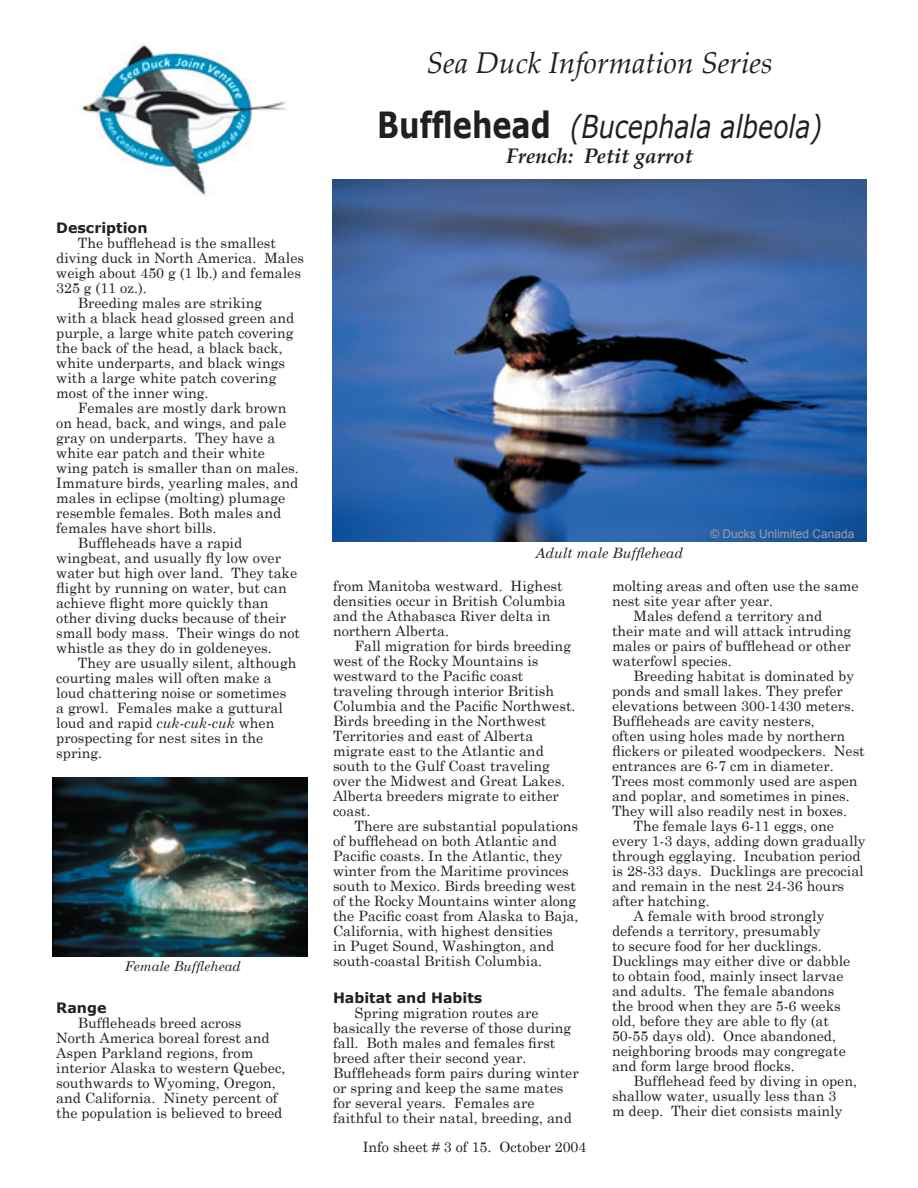
<style>
.page{position:relative;width:918px;height:1188px;background:#fff}
.page>*{position:absolute;margin:0;border:0;box-sizing:border-box;transform-origin:0 0}
.t1{font:italic 31.5px "Verdana";color:#231f20;scale:.8 1}
.t2{font:italic 30px "Palatino Linotype";color:#231f20}
.t3{font:italic 700 21px "Palatino Linotype";color:#231f20}
.body_text{font:14.25px/15px "Century Schoolbook";color:#231f20}
.Subheadings{font:700 14.25px "Verdana";color:#231f20}
.photo_caption{font:italic 14.25px "Century Schoolbook";color:#231f20}
.photo_caption-2{font:italic 13.5px "Century Schoolbook";color:#231f20}
.t4{font:12px "Arial";color:#9d9fa2}
.s1{font-style:italic}
.s2{font-weight:700;font-style:normal;font-size:36px}
</style>
<div class="page">
<img style="left:82px;top:44px;width:205px;height:152px">
<img style="left:332px;top:180px;width:535px;height:362px">
<img style="left:52px;top:777px;width:256px;height:180px">
<p class="Subheadings" style="left:56px;top:218px;width:93px">Description</p>
<p class="body_text" style="left:56px;top:234px;width:249px;text-indent:22px">The bufflehead is the smallest diving duck in North America. Males weigh about 450 g (1 lb.) and females<br>325 g (11 oz.).</p>
<p class="body_text" style="left:56px;top:294px;width:240px;text-indent:22px">Breeding males are striking with a black head glossed green and purple, a large white patch covering the back of the head, a black back, white underparts, and black wings with a large white patch covering most of the inner wing.</p>
<p class="body_text" style="left:56px;top:399px;width:244px;text-indent:22px">Females are mostly dark brown on head, back, and wings, and pale gray on underparts. They have a white ear patch and their white wing patch is smaller than on males.<br>Immature birds, yearling males, and males in eclipse (molting) plumage resemble females. Both males and females have short bills.</p>
<p class="body_text" style="left:56px;top:534px;width:245px;text-indent:22px">Buffleheads have a rapid wingbeat, and usually fly low over water but high over land. They take flight by running on water, but can achieve flight more quickly than other diving ducks because of their small body mass. Their wings do not whistle as they do in goldeneyes.</p>
<p class="body_text" style="left:56px;top:654px;width:242px;text-indent:22px">They are usually silent, although courting males will often make a loud chattering noise or sometimes a growl. Females make a guttural loud and rapid <span class="s1">cuk-cuk-cuk</span> when prospecting for nest sites in the spring.</p>
<p class="photo_caption-2" style="left:125px;top:956px;width:117px">Female Bufflehead</p>
<p class="Subheadings" style="left:56px;top:998px;width:52px">Range</p>
<p class="body_text" style="left:56px;top:1014px;width:231px;text-indent:22px">Buffleheads breed across<br>North America boreal forest and<br>Aspen Parkland regions, from interior Alaska to western Quebec, southwards to Wyoming, Oregon, and California. Ninety percent of the population is believed to breed</p>
<p class="t2" style="left:426px;top:41px;width:348px">Sea Duck Information Series</p>
<p class="t1" style="left:377px;top:106px;width:558px"><span class="s2">Bufflehead</span> (Bucephala albeola)</p>
<p class="t3" style="left:506px;top:141px;width:188px">French: Petit garrot</p>
<p class="photo_caption" style="left:535px;top:542px;width:149px">Adult male Bufflehead</p>
<p class="t4" style="left:710px;top:526px;width:146px">© Ducks Unlimited Canada</p>
<p class="body_text" style="left:333px;top:577px;width:234px">from Manitoba westward. Highest densities occur in British Columbia and the Athabasca River delta in northern Alberta.</p>
<p class="body_text" style="left:333px;top:637px;width:244px;text-indent:22px">Fall migration for birds breeding west of the Rocky Mountains is westward to the Pacific coast traveling through interior British<br>Columbia and the Pacific Northwest.<br>Birds breeding in the Northwest<br>Territories and east of Alberta migrate east to the Atlantic and south to the Gulf Coast traveling over the Midwest and Great Lakes.<br>Alberta breeders migrate to either coast.</p>
<p class="body_text" style="left:333px;top:817px;width:247px;text-indent:22px">There are substantial populations of bufflehead on both Atlantic and Pacific coasts. In the Atlantic, they winter from the Maritime provinces south to Mexico. Birds breeding west of the Rocky Mountains winter along the Pacific coast from Alaska to Baja, California, with highest densities<br>in Puget Sound, Washington, and south-coastal British Columbia.</p>
<p class="Subheadings" style="left:333px;top:988px;width:151px">Habitat and Habits</p>
<p class="body_text" style="left:333px;top:1004px;width:247px;text-indent:22px">Spring migration routes are basically the reverse of those during fall. Both males and females first breed after their second year.<br>Buffleheads form pairs during winter or spring and keep the same mates for several years. Females are faithful to their natal, breeding, and</p>
<p class="body_text" style="left:363px;top:1138px;width:225px">Info sheet # 3 of 15. October 2004</p>
<p class="body_text" style="left:612px;top:577px;width:248px">molting areas and often use the same nest site year after year.</p>
<p class="body_text" style="left:612px;top:607px;width:241px;text-indent:22px">Males defend a territory and their mate and will attack intruding males or pairs of bufflehead or other waterfowl species.</p>
<p class="body_text" style="left:612px;top:667px;width:254px;text-indent:22px">Breeding habitat is dominated by ponds and small lakes. They prefer elevations between 300-1430 meters.<br>Buffleheads are cavity nesters,<br>often using holes made by northern flickers or pileated woodpeckers. Nest entrances are 6-7 cm in diameter.<br>Trees most commonly used are aspen and poplar, and sometimes in pines.<br>They will also readily nest in boxes.</p>
<p class="body_text" style="left:612px;top:817px;width:255px;text-indent:22px">The female lays 6-11 eggs, one every 1-3 days, adding down gradually through egglaying. Incubation period is 28-33 days. Ducklings are precocial and remain in the nest 24-36 hours after hatching.</p>
<p class="body_text" style="left:612px;top:907px;width:240px;text-indent:22px">A female with brood strongly defends a territory, presumably<br>to secure food for her ducklings.<br>Ducklings may either dive or dabble to obtain food, mainly insect larvae and adults. The female abandons the brood when they are 5-6 weeks old, before they are able to fly (at<br>50-55 days old). Once abandoned, neighboring broods may congregate and form large brood flocks.</p>
<p class="body_text" style="left:612px;top:1072px;width:247px;text-indent:22px">Bufflehead feed by diving in open, shallow water, usually less than 3<br>m deep. Their diet consists mainly</p>
</div>
